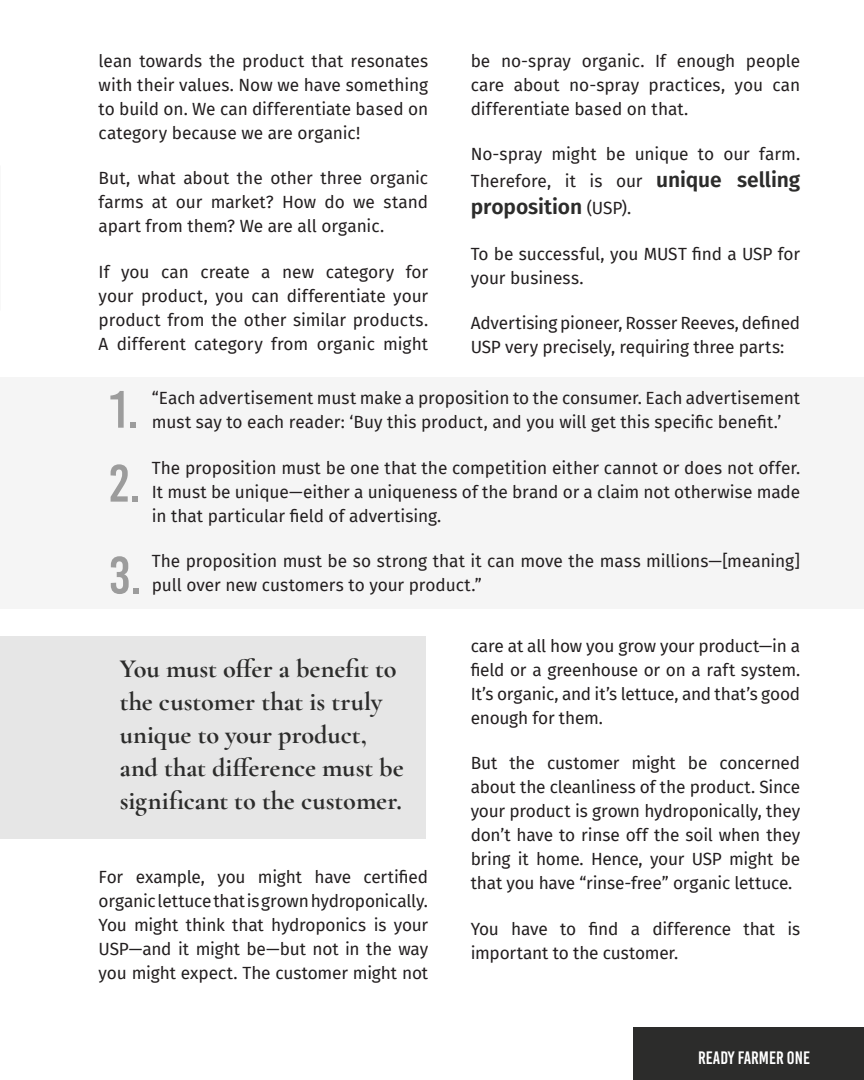
<style>
.page{position:relative;width:864px;height:1080px;background:#fff}
.page>*{position:absolute;margin:0;border:0;box-sizing:border-box;transform-origin:0 0}
.t1{font:52.5px "Bebas Kai";color:#9c9c9c}
.Small_quote{font:700 26.25px/33px "Cormorant Garamond";color:#2c2c2b}
.t2{font:600 21px "Fira Sans";letter-spacing:-.005em;color:#2c2c2b}
.t3{font:18px "Bebas Kai";color:#fff}
.t4{font:17.25px/24px "Fira Sans";letter-spacing:-.005em;color:#231f20;text-align:justify}
.s1{font-weight:600;font-size:21px;color:#2c2c2b}
.s2{font-weight:400;font-size:17.25px;color:#231f20}
</style>
<div class="page">
<div style="left:0;top:377px;width:864px;height:231px;background:#f5f5f5"></div>
<div style="left:0;top:636px;width:425px;height:203px;background:#e6e6e6"></div>
<div style="left:633px;top:1027px;width:231px;height:53px;background:#2c2c2b"></div>
<p class="t4" style="left:99px;top:49px;width:331px">lean towards the product that resonates with their values. Now we have something to build on. We can differentiate based on category because we are organic!</p>
<p class="t4" style="left:99px;top:166px;width:331px">But, what about the other three organic farms at our market? How do we stand apart from them? We are all organic.</p>
<p class="t4" style="left:99px;top:259px;width:331px">If you can create a new category for your product, you can differentiate your product from the other similar products.<br>A different category from organic might</p>
<p class="t4" style="left:471px;top:49px;width:331px">be no-spray organic. If enough people care about no-spray practices, you can differentiate based on that.</p>
<p class="t4" style="left:471px;top:140px;width:331px;line-height:27px">No-spray might be unique to our farm.<br>Therefore, it is our <span class="s1">unique selling</span></p>
<p class="t2" style="left:471px;top:190px;width:162px">proposition <span class="s2">(USP).</span></p>
<p class="t4" style="left:471px;top:241px;width:331px">To be successful, you MUST find a USP for your business.</p>
<p class="t4" style="left:471px;top:310px;width:331px">Advertising pioneer, Rosser Reeves, defined<br>USP very precisely, requiring three parts:</p>
<p class="t1" style="left:109px;top:381px;width:31px">1.</p>
<p class="t1" style="left:109px;top:455px;width:33px">2.</p>
<p class="t1" style="left:109px;top:547px;width:34px">3.</p>
<p class="t4" style="left:152px;top:386px;width:650px">“Each advertisement must make a proposition to the consumer. Each advertisement must say to each reader: ‘Buy this product, and you will get this specific benefit.’</p>
<p class="t4" style="left:152px;top:455px;width:650px">The proposition must be one that the competition either cannot or does not offer.<br>It must be unique—either a uniqueness of the brand or a claim not otherwise made in that particular field of advertising.</p>
<p class="t4" style="left:152px;top:548px;width:650px">The proposition must be so strong that it can move the mass millions—[meaning] pull over new customers to your product.”</p>
<p class="Small_quote" style="left:120px;top:652px;width:285px">You must offer a benefit to the customer that is truly unique to your product, and that difference must be significant to the customer.</p>
<p class="t4" style="left:99px;top:864px;width:331px">For example, you might have certified organic lettuce that is grown hydroponically.<br>You might think that hydroponics is your USP—and it might be—but not in the way you might expect. The customer might not</p>
<p class="t4" style="left:471px;top:634px;width:331px">care at all how you grow your product—in a field or a greenhouse or on a raft system.<br>It’s organic, and it’s lettuce, and that’s good enough for them.</p>
<p class="t4" style="left:471px;top:751px;width:331px">But the customer might be concerned about the cleanliness of the product. Since your product is grown hydroponically, they don’t have to rinse off the soil when they bring it home. Hence, your USP might be that you have “rinse-free” organic lettuce.</p>
<p class="t4" style="left:471px;top:916px;width:331px">You have to find a difference that is important to the customer.</p>
<p class="t3" style="left:698px;top:1048px;width:113px">READY FARMER ONE</p>
</div>
